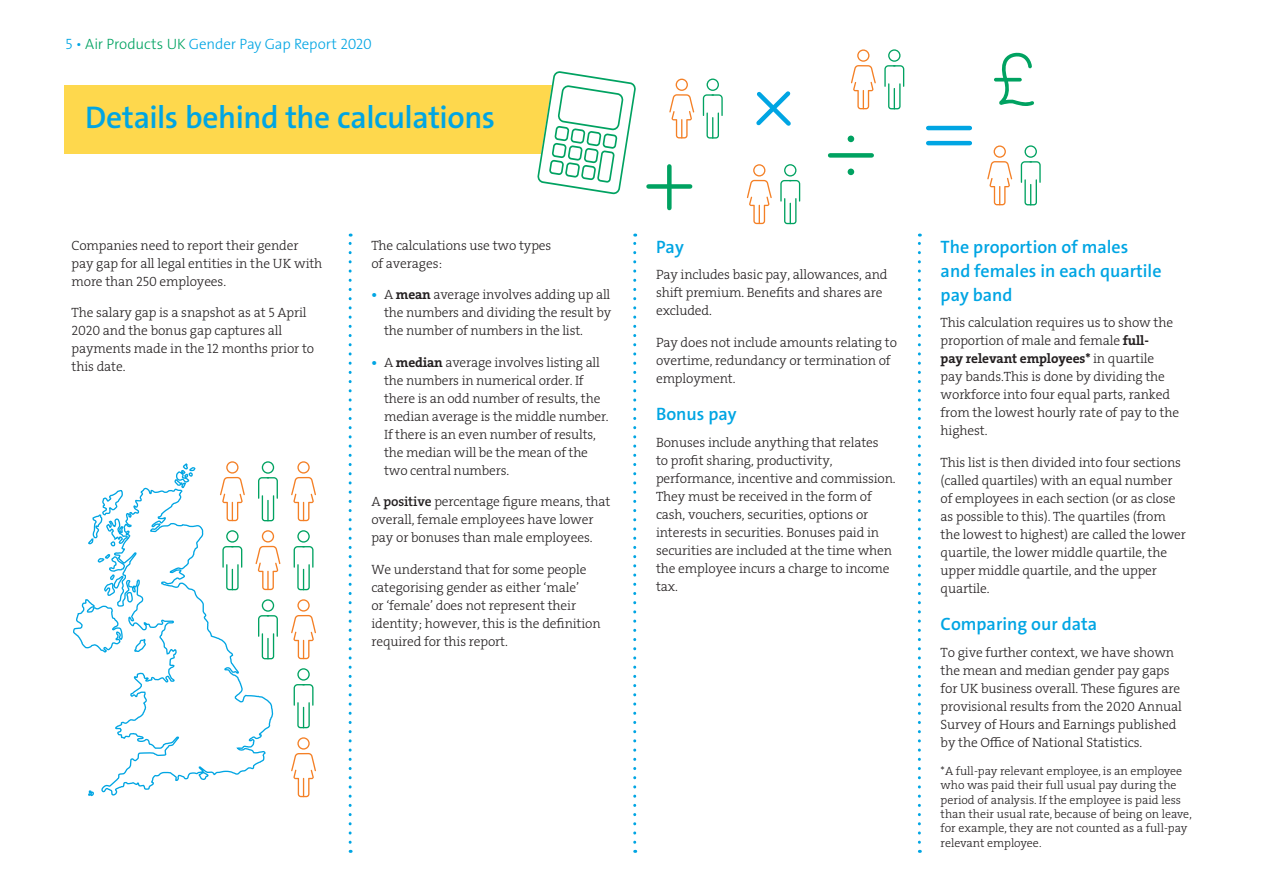
<style>
.page{position:relative;width:1263px;height:893px;background:#fff}
.page>*{position:absolute;margin:0;border:0;box-sizing:border-box;transform-origin:0 0}
.Body_Copy{font:600 31.5px "The Sans LF";letter-spacing:-.015em;color:#00a5e3}
.Body_Copy-2{font:600 18px/24px "The Sans LF";color:#00a5e3}
.Body_Copy-3{font:300 15px "The Sans LF";letter-spacing:-.01em;color:#00a5e3}
.Body_Copy-4{font:13.5px/18px "The Serif LP3 Lig";letter-spacing:-.01em;color:#231f20}
.t1{font:12px/14.4px "The Serif LP3 Lig";color:#231f20}
.s1{color:#00a261}
.s2{font-family:"The Serif LP7 Bld";color:#00a5e3}
.s3{font-family:"The Serif LP7 Bld"}
.s4{font-family:"The Serif LP6 Se Bld"}
</style>
<div class="page">
<div style="left:64px;top:85px;width:530px;height:68px;background:#fed84d"></div>
<svg style="left:537px;top:71px;width:99px;height:124px"></svg>
<svg style="left:703px;top:79px;width:20px;height:60px"></svg>
<svg style="left:669px;top:79px;width:25px;height:59px"></svg>
<svg style="left:780px;top:164px;width:20px;height:60px"></svg>
<svg style="left:747px;top:164px;width:25px;height:60px"></svg>
<svg style="left:884px;top:49px;width:20px;height:60px"></svg>
<svg style="left:851px;top:49px;width:25px;height:60px"></svg>
<svg style="left:1021px;top:145px;width:20px;height:60px"></svg>
<svg style="left:987px;top:145px;width:25px;height:60px"></svg>
<hr style="left:928px;top:126px;width:42px;height:4px;background:#00a5e3">
<hr style="left:928px;top:141px;width:42px;height:4px;background:#00a5e3">
<div style="left:648px;top:184px;width:42px;height:5px;background:#00a261"></div>
<div style="left:667px;top:166px;width:5px;height:42px;background:#00a261"></div>
<svg style="left:756px;top:91px;width:35px;height:35px"></svg>
<div style="left:830px;top:153px;width:42px;height:5px;background:#00a261"></div>
<svg style="left:848px;top:136px;width:6px;height:6px"></svg>
<svg style="left:848px;top:169px;width:6px;height:6px"></svg>
<svg style="left:994px;top:52px;width:40px;height:54px"></svg>
<svg style="left:73px;top:463px;width:201px;height:334px"></svg>
<svg style="left:222px;top:530px;width:20px;height:60px"></svg>
<svg style="left:294px;top:530px;width:19px;height:60px"></svg>
<svg style="left:294px;top:668px;width:19px;height:60px"></svg>
<svg style="left:258px;top:461px;width:20px;height:60px"></svg>
<hr style="left:267px;top:500px;width:2px;height:21px;background:#00a261">
<svg style="left:258px;top:599px;width:20px;height:60px"></svg>
<hr style="left:267px;top:638px;width:2px;height:21px;background:#00a261">
<svg style="left:255px;top:530px;width:25px;height:60px"></svg>
<svg style="left:291px;top:461px;width:25px;height:60px"></svg>
<svg style="left:291px;top:599px;width:25px;height:60px"></svg>
<svg style="left:291px;top:737px;width:25px;height:60px"></svg>
<svg style="left:220px;top:461px;width:25px;height:60px"></svg>
<svg style="left:349px;top:234px;width:3px;height:608px"></svg>
<svg style="left:633px;top:234px;width:3px;height:608px"></svg>
<svg style="left:918px;top:234px;width:3px;height:608px"></svg>
<p class="Body_Copy-3" style="left:66px;top:35px;width:308px">5 • <span class="s1">Air Products UK</span> Gender Pay Gap Report 2020</p>
<p class="Body_Copy" style="left:85px;top:97px;width:412px">Details behind the calculations</p>
<p class="Body_Copy-4" style="left:72px;top:236px;width:252px">Companies need to report their gender pay gap for all legal entities in the UK with more than 250 employees.</p>
<p class="Body_Copy-4" style="left:72px;top:304px;width:244px">The salary gap is a snapshot as at 5 April<br>2020 and the bonus gap captures all payments made in the 12 months prior to this date.</p>
<p class="Body_Copy-4" style="left:371px;top:236px;width:182px">The calculations use two types of averages:</p>
<p class="Body_Copy-4" style="left:384px;top:286px;width:229px;text-align:justify;text-indent:-13px"><span class="s2">•</span> A <span class="s3">mean</span> average involves adding up all the numbers and dividing the result by the number of numbers in the list.</p>
<p class="Body_Copy-4" style="left:384px;top:353px;width:226px;text-indent:-13px"><span class="s2">•</span> A <span class="s3">median</span> average involves listing all the numbers in numerical order. If there is an odd number of results, the median average is the middle number.<br>If there is an even number of results, the median will be the mean of the two central numbers.</p>
<p class="Body_Copy-4" style="left:371px;top:493px;width:241px">A <span class="s4">positive</span> percentage figure means, that overall, female employees have lower pay or bonuses than male employees.</p>
<p class="Body_Copy-4" style="left:371px;top:560px;width:231px">We understand that for some people categorising gender as either ‘male’<br>or ‘female’ does not represent their identity; however, this is the definition required for this report.</p>
<p class="Body_Copy-2" style="left:656px;top:235px;width:29px">Pay</p>
<p class="Body_Copy-4" style="left:656px;top:266px;width:233px">Pay includes basic pay, allowances, and shift premium. Benefits and shares are excluded.</p>
<p class="Body_Copy-4" style="left:656px;top:333px;width:243px">Pay does not include amounts relating to overtime, redundancy or termination of employment.</p>
<p class="Body_Copy-2" style="left:656px;top:402px;width:82px">Bonus pay</p>
<p class="Body_Copy-4" style="left:656px;top:433px;width:241px">Bonuses include anything that relates<br>to profit sharing, productivity, performance, incentive and commission.<br>They must be received in the form of cash, vouchers, securities, options or interests in securities. Bonuses paid in securities are included at the time when the employee incurs a charge to income tax.</p>
<p class="Body_Copy-2" style="left:941px;top:235px;width:222px">The proportion of males and females in each quartile pay band</p>
<p class="Body_Copy-4" style="left:941px;top:314px;width:240px">This calculation requires us to show the proportion of male and female <span class="s3">full-<br>pay relevant employees*</span> in quartile pay bands.This is done by dividing the workforce into four equal parts, ranked from the lowest hourly rate of pay to the highest.</p>
<p class="Body_Copy-4" style="left:941px;top:453px;width:247px">This list is then divided into four sections (called quartiles) with an equal number of employees in each section (or as close as possible to this). The quartiles (from the lowest to highest) are called the lower quartile, the lower middle quartile, the upper middle quartile, and the upper quartile.</p>
<p class="Body_Copy-2" style="left:941px;top:612px;width:158px">Comparing our data</p>
<p class="Body_Copy-4" style="left:941px;top:643px;width:243px">To give further context, we have shown the mean and median gender pay gaps for UK business overall. These figures are provisional results from the 2020 Annual Survey of Hours and Earnings published by the Office of National Statistics.</p>
<p class="t1" style="left:941px;top:764px;width:253px">*A full-pay relevant employee, is an employee who was paid their full usual pay during the period of analysis. If the employee is paid less than their usual rate, because of being on leave, for example, they are not counted as a full-pay relevant employee.</p>
</div>
